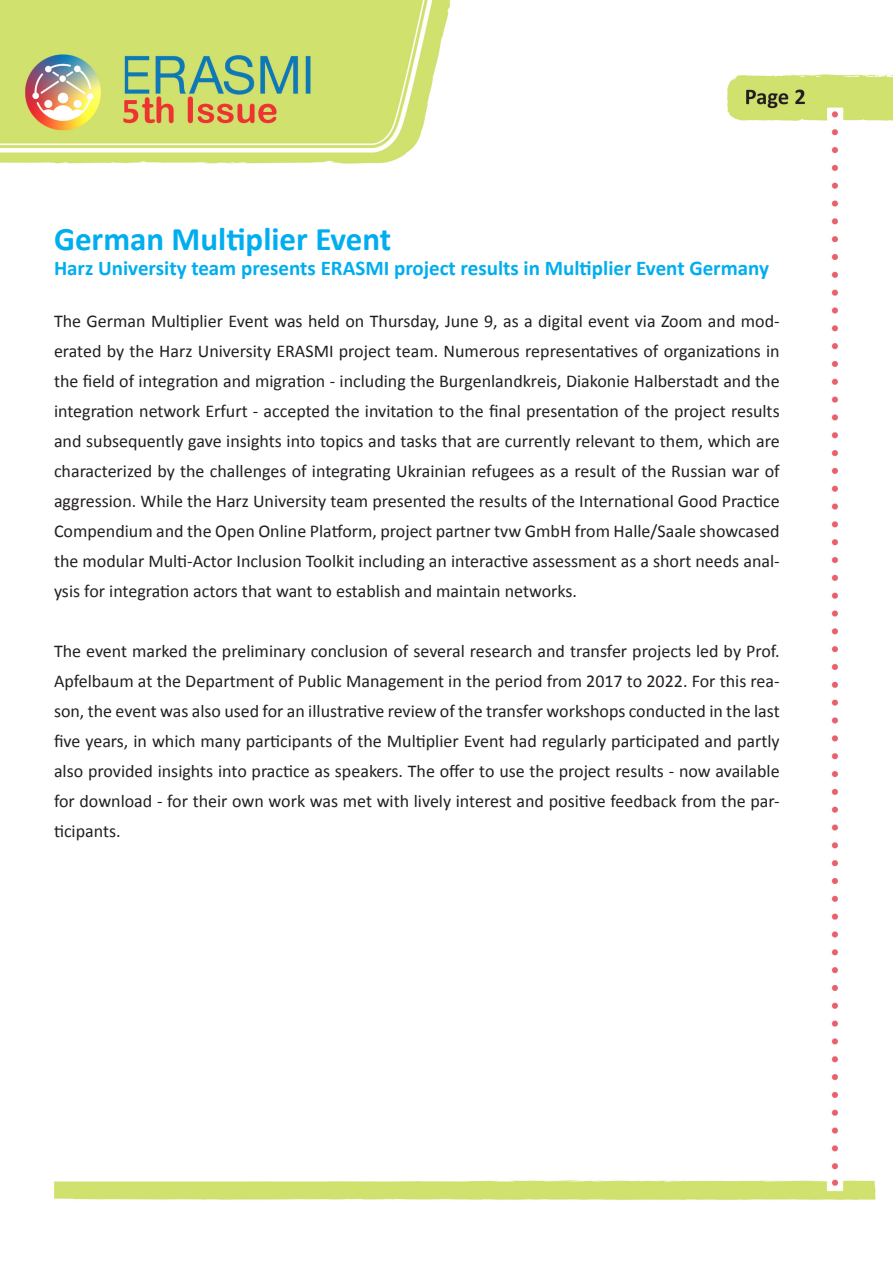
<style>
.page{position:relative;width:893px;height:1263px;background:#fff}
.page>*{position:absolute;margin:0;border:0;box-sizing:border-box;transform-origin:0 0}
.t1{font:700 33px "Calibri";color:#00aeef}
.t2{font:700 21px "Calibri";color:#00aeef}
.t3{font:18px/30px "Calibri";color:#231f20;text-align:justify}
</style>
<div class="page">
<img style="left:0;top:0;width:893px;height:1201px">
<h1 class="t1" style="left:54px;top:219px;width:339px">German Multiplier Event</h1>
<p class="t2" style="left:54px;top:255px;width:717px">Harz University team presents ERASMI project results in Multiplier Event Germany</p>
<p class="t3" style="left:54px;top:305px;width:727px">The German Multiplier Event was held on Thursday, June 9, as a digital event via Zoom and mod&shy;erated by the Harz University ERASMI project team. Numerous representatives of organizations in the field of integration and migration - including the Burgenlandkreis, Diakonie Halberstadt and the integration network Erfurt - accepted the invitation to the final presentation of the project results and subsequently gave insights into topics and tasks that are currently relevant to them, which are characterized by the challenges of integrating Ukrainian refugees as a result of the Russian war of aggression. While the Harz University team presented the results of the International Good Practice Compendium and the Open Online Platform, project partner tvw GmbH from Halle/Saale showcased the modular Multi-Actor Inclusion Toolkit including an interactive assessment as a short needs anal&shy;ysis for integration actors that want to establish and maintain networks.</p>
<p class="t3" style="left:54px;top:635px;width:727px">The event marked the preliminary conclusion of several research and transfer projects led by Prof.<br>Apfelbaum at the Department of Public Management in the period from 2017 to 2022. For this rea&shy;son, the event was also used for an illustrative review of the transfer workshops conducted in the last five years, in which many participants of the Multiplier Event had regularly participated and partly also provided insights into practice as speakers. The offer to use the project results - now available for download - for their own work was met with lively interest and positive feedback from the par&shy;ticipants.</p>
</div>
